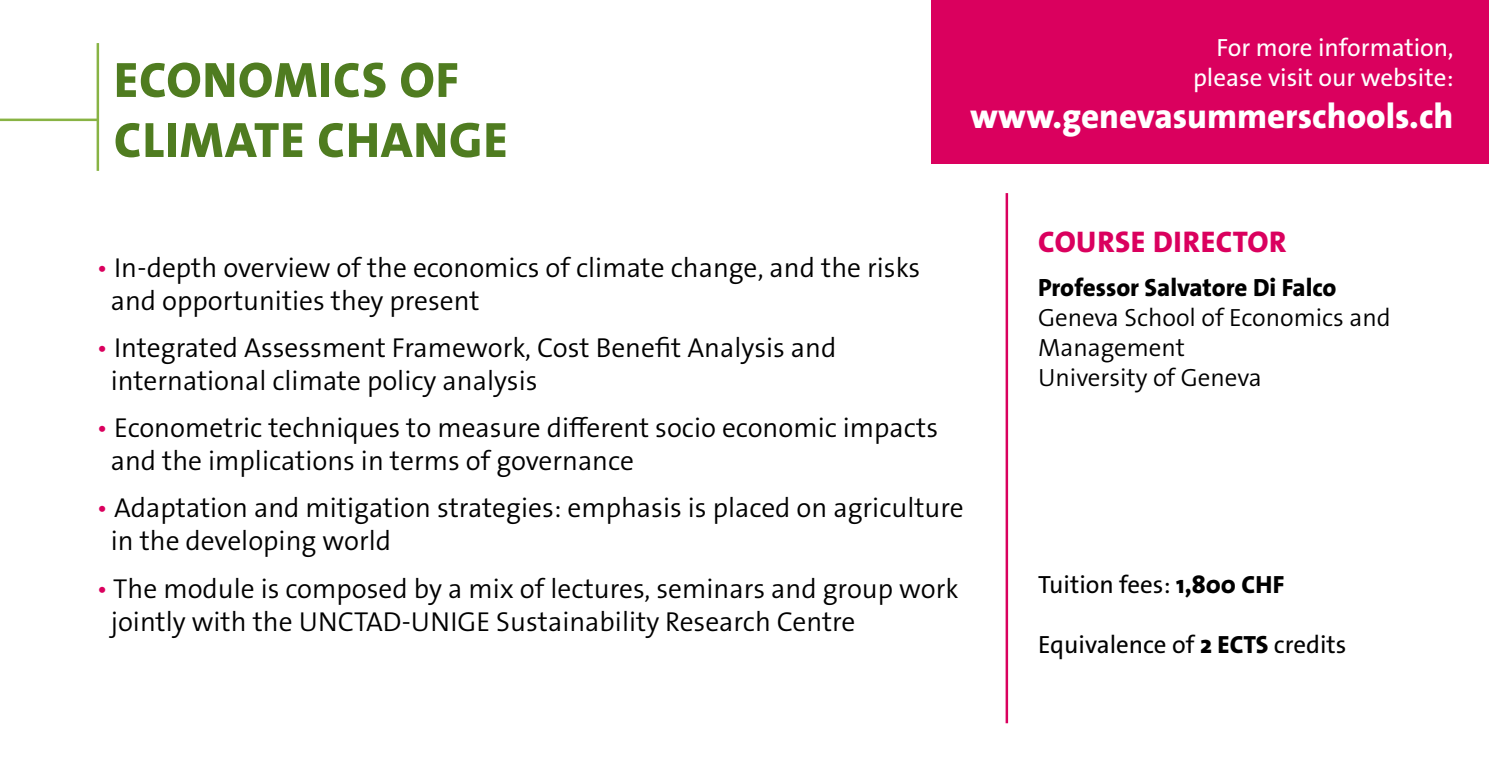
<style>
.page{position:relative;width:1489px;height:780px;background:#fff}
.page>*{position:absolute;margin:0;border:0;box-sizing:border-box;transform-origin:0 0}
.t1{font:800 50px/60px "The Sans Os F";letter-spacing:.02em;color:#4f7c20}
.t2{font:800 35px "The Sans Os F";color:#fff}
.t3{font:800 30px "The Sans Os F";letter-spacing:.02em;color:#da005e}
.t4{font:300 27.5px/33px "The Sans Os F";color:#000}
.t5{font:300 25px/30px "The Sans Os F";color:#000}
.t6{font:25px "The Sans Os F";color:#000}
.t7{font:25px/30px "The Sans Os F";color:#fff;text-align:right}
.t8{font:800 25px "The Sans Os F";color:#000}
.s1{color:#da005e}
.s2{font-weight:800}
</style>
<div class="page">
<hr style="left:1005px;top:193px;width:3px;height:530px;background:#da005e">
<hr style="left:97px;top:43px;width:2px;height:128px;background:#88b344">
<hr style="left:0;top:119px;width:98px;height:2px;background:#88b344">
<div style="left:931px;top:0;width:557px;height:163px;background:#da005e"></div>
<h1 class="t1" style="left:114px;top:50px;width:395px">ECONOMICS OF<br>CLIMATE CHANGE</h1>
<p class="t7" style="left:1192px;top:32px;width:262px">For more information, please visit our website:</p>
<p class="t2" style="left:969px;top:93px;width:485px">www.genevasummerschools.ch</p>
<p class="t4" style="left:111px;top:251px;width:811px;text-indent:-14px"><span class="s1">•</span> In-depth overview of the economics of climate change, and the risks and opportunities they present</p>
<p class="t4" style="left:111px;top:331px;width:727px;text-indent:-14px"><span class="s1">•</span> Integrated Assessment Framework, Cost Benefit Analysis and international climate policy analysis</p>
<p class="t4" style="left:111px;top:411px;width:829px;text-indent:-14px"><span class="s1">•</span> Econometric techniques to measure different socio economic impacts and the implications in terms of governance</p>
<p class="t4" style="left:111px;top:492px;width:854px;text-indent:-14px"><span class="s1">•</span> Adaptation and mitigation strategies: emphasis is placed on agriculture in the developing world</p>
<p class="t4" style="left:111px;top:572px;width:849px;text-indent:-14px"><span class="s1">•</span> The module is composed by a mix of lectures, seminars and group work jointly with the UNCTAD-UNIGE Sustainability Research Centre</p>
<p class="t3" style="left:1038px;top:222px;width:250px">COURSE DIRECTOR</p>
<p class="t8" style="left:1037px;top:271px;width:300px">Professor Salvatore Di Falco</p>
<p class="t5" style="left:1037px;top:302px;width:354px">Geneva School of Economics and<br>Management<br>University of Geneva</p>
<p class="t6" style="left:1037px;top:568px;width:248px">Tuition fees: <span class="s2">1,800 CHF</span></p>
<p class="t6" style="left:1037px;top:628px;width:310px">Equivalence of <span class="s2">2 ECTS</span> credits</p>
</div>
